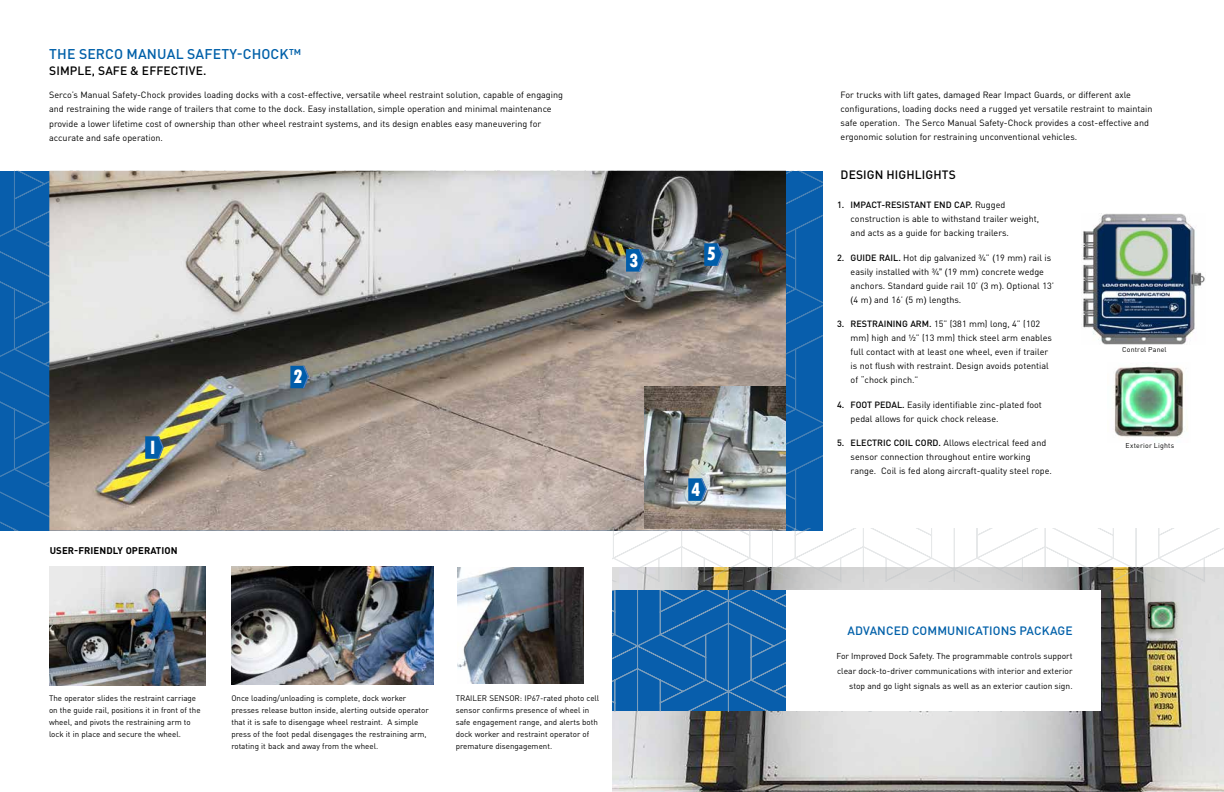
<style>
.page{position:relative;width:1224px;height:792px;background:#fff}
.page>*{position:absolute;margin:0;border:0;box-sizing:border-box;transform-origin:0 0}
.t1{font:800 condensed 20.1px "Tw Cen";color:#fff}
.t2{font:500 14px "DIN Pro";letter-spacing:.01em;color:#0060a9}
.t3{font:500 12px "DIN Pro";letter-spacing:.01em;color:#000}
.t4{font:500 12px "DIN Pro";letter-spacing:.01em;color:#0060a9}
.t5{font:700 9.6px "DIN Pro";letter-spacing:.01em;color:#000}
.t6{font:9px/14px "DIN Pro";color:#000}
.t7{font:8.5px/15px "DIN Pro";color:#000;text-align:right}
.t8{font:8px/12px "DIN Pro";color:#000}
.t9{font:7px "DIN Pro";letter-spacing:.02em;color:#000}
.s1{font-weight:500}
.s2{font-family:"Arial"}
</style>
<div class="page">
<svg style="left:796px;top:171px;width:27px;height:357px;background:#0a5fac"></svg>
<svg style="left:0;top:171px;width:796px;height:360px;background:#0c60ac"></svg>
<img style="left:49px;top:171px;width:737px;height:360px">
<img style="left:232px;top:566px;width:201px;height:119px">
<img style="left:49px;top:567px;width:157px;height:118px">
<img style="left:457px;top:567px;width:126px;height:117px">
<svg style="left:626px;top:249px;width:18px;height:23px"></svg>
<svg style="left:290px;top:366px;width:19px;height:22px"></svg>
<svg style="left:145px;top:436px;width:19px;height:23px"></svg>
<img style="left:645px;top:387px;width:141px;height:141px">
<svg style="left:704px;top:243px;width:19px;height:23px"></svg>
<img style="left:612px;top:582px;width:612px;height:210px">
<svg style="left:612px;top:591px;width:174px;height:120px;background:#1364ad"></svg>
<div style="left:786px;top:591px;width:314px;height:120px;background:#fff"></div>
<svg style="left:612px;top:528px;width:612px;height:54px"></svg>
<img style="left:1082px;top:213px;width:123px;height:131px">
<img style="left:1114px;top:366px;width:74px;height:72px">
<svg style="left:688px;top:478px;width:19px;height:23px"></svg>
<h2 class="t2" style="left:49px;top:43px;width:253px">THE SERCO MANUAL SAFETY-CHOCK™</h2>
<h3 class="t3" style="left:49px;top:61px;width:159px">SIMPLE, SAFE &amp; EFFECTIVE.</h3>
<p class="t6" style="left:49px;top:87px;width:515px">Serco’s Manual Safety-Chock provides loading docks with a cost-effective, versatile wheel restraint solution, capable of engaging and restraining the wide range of trailers that come to the dock. Easy installation, simple operation and minimal maintenance provide a lower lifetime cost of ownership than other wheel restraint systems, and its design enables easy maneuvering for accurate and safe operation.</p>
<h1 class="t1" style="left:150px;top:436px;width:8px">I</h1>
<p class="t5" style="left:50px;top:543px;width:129px">USER-FRIENDLY OPERATION</p>
<h1 class="t1" style="left:293px;top:365px;width:11px">2</h1>
<h1 class="t1" style="left:629px;top:249px;width:11px">3</h1>
<h1 class="t1" style="left:707px;top:242px;width:11px">5</h1>
<h1 class="t1" style="left:691px;top:477px;width:11px">4</h1>
<p class="t8" style="left:49px;top:691px;width:153px">The operator slides the restraint carriage on the guide rail, positions it in front of the wheel, and pivots the restraining arm to lock it in place and secure the wheel.</p>
<p class="t8" style="left:231px;top:691px;width:199px">Once loading/unloading is complete, dock worker presses release button inside, alerting outside operator that it is safe to disengage wheel restraint. A simple press of the foot pedal disengages the restraining arm, rotating it back and away from the wheel.</p>
<p class="t8" style="left:456px;top:691px;width:145px">TRAILER SENSOR: IP67-rated photo cell sensor confirms presence of wheel in safe engagement range, and alerts both dock worker and restraint operator of premature disengagement.</p>
<p class="t6" style="left:841px;top:87px;width:313px">For trucks with lift gates, damaged Rear Impact Guards, or different axle configurations, loading docks need a rugged yet versatile restraint to maintain safe operation. The Serco Manual Safety-Chock provides a cost-effective and ergonomic solution for restraining unconventional vehicles.</p>
<h3 class="t3" style="left:841px;top:165px;width:117px">DESIGN HIGHLIGHTS</h3>
<p class="t6" style="left:851px;top:197px;width:190px;text-indent:-14px"><span class="s1">1. IMPACT-RESISTANT END CAP.</span> Rugged construction is able to withstand trailer weight, and acts as a guide for backing trailers.</p>
<p class="t6" style="left:851px;top:249px;width:205px;text-indent:-14px"><span class="s1">2. GUIDE RAIL.</span> Hot dip galvanized ¾” <span class="s2">(</span>19 mm<span class="s2">)</span> rail is easily installed with ¾<span class="s2">” (</span>19 mm<span class="s2">)</span> concrete wedge anchors. Standard guide rail 10’ <span class="s2">(</span>3 m<span class="s2">)</span>. Optional 13’ <span class="s2">(</span>4 m<span class="s2">)</span> and 16’ <span class="s2">(</span>5 m<span class="s2">)</span> lengths.</p>
<p class="t6" style="left:851px;top:316px;width:203px;text-indent:-14px"><span class="s1">3. RESTRAINING ARM.</span> 15” (381 mm) long, 4” (102 mm) high and ½” (13 mm) thick steel arm enables full contact with at least one wheel, even if trailer is not flush with restraint. Design avoids potential of “chock pinch.”</p>
<p class="t6" style="left:851px;top:396px;width:193px;text-indent:-14px"><span class="s1">4. FOOT PEDAL.</span> Easily identifiable zinc-plated foot pedal allows for quick chock release.</p>
<p class="t6" style="left:851px;top:435px;width:203px;text-indent:-14px"><span class="s1">5. ELECTRIC COIL CORD.</span> Allows electrical feed and sensor connection throughout entire working range. Coil is fed along aircraft-quality steel rope.</p>
<p class="t9" style="left:1122px;top:344px;width:46px">Control Panel</p>
<p class="t9" style="left:1126px;top:440px;width:50px">Exterior Lights</p>
<h3 class="t4" style="left:848px;top:621px;width:227px">ADVANCED COMMUNICATIONS PACKAGE</h3>
<p class="t7" style="left:836px;top:648px;width:238px">For Improved Dock Safety. The programmable controls support clear dock-to-driver communications with interior and exterior stop and go light signals as well as an exterior caution sign.</p>
</div>
